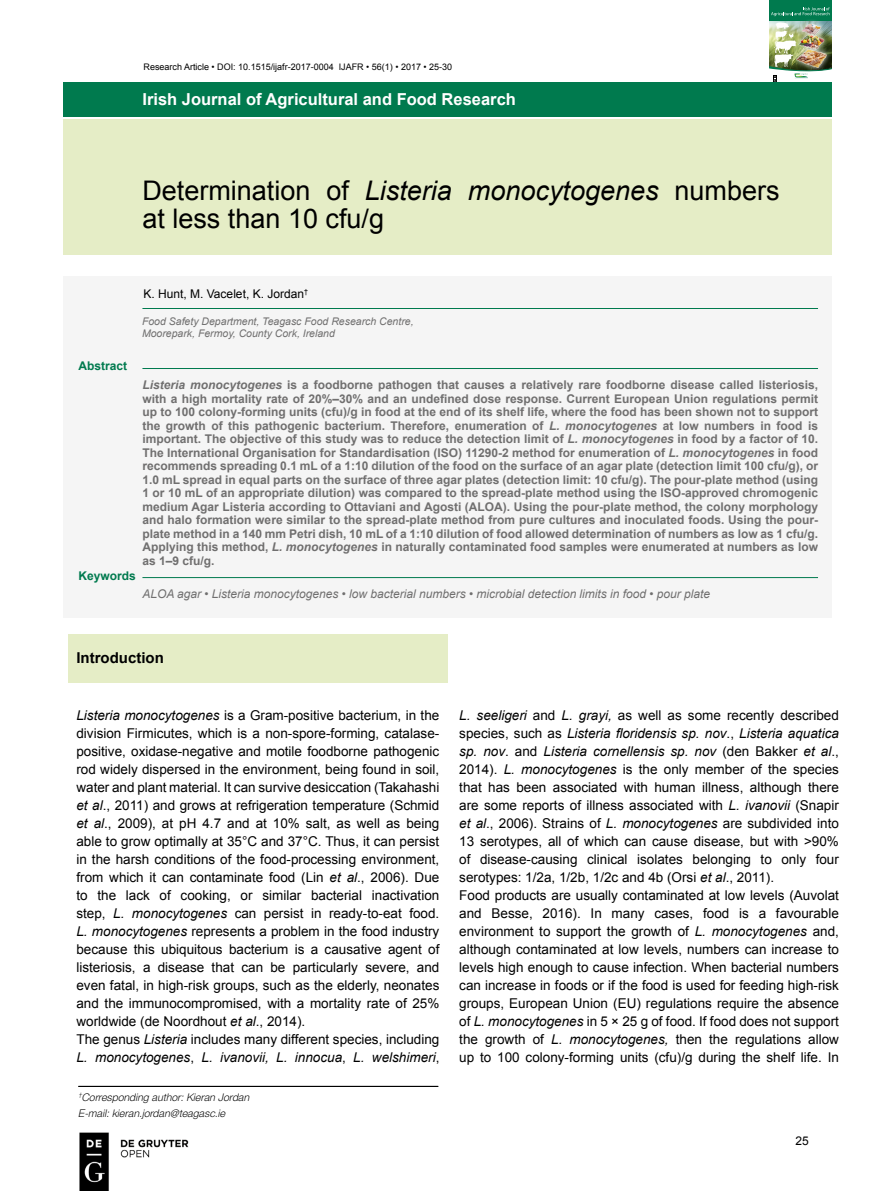
<style>
.page{position:relative;width:893px;height:1191px;background:#fff}
.page>*{position:absolute;margin:0;border:0;box-sizing:border-box;transform-origin:0 0}
.t1{font:27px/28.5px "Arial";color:#000}
.t2{font:700 16.5px "Arial";color:#fff}
.t3{font:700 15px "Arial";color:#000}
.t4{font:13.5px/18px "Arial";color:#000}
.t5{font:700 12px/13.5px "Arial";color:#706f6f;text-align:justify}
.t6{font:italic 12px "Arial";color:#706f6f}
.t7{font:12px "Arial";color:#000}
.t8{font:700 12px "Arial";color:#007a4e}
.t9{font:italic 10.5px/12px "Arial";color:#706f6f}
.t10{font:italic 10.5px/16.2px "Switzer EFN Light";color:#000}
.t11{font:9px "Arial";color:#000}
.s1{font-style:italic}
</style>
<div class="page">
<div style="left:63px;top:120px;width:769px;height:135px;background:#e5edc6"></div>
<div style="left:63px;top:276px;width:769px;height:341px;background:#f5f5f5"></div>
<div style="left:769px;top:0;width:63px;height:21px;background:#007a4e"></div>
<div style="left:791px;top:18px;width:41px;height:55px;background:#fff;opacity:.96"></div>
<img style="left:769px;top:22px;width:63px;height:60px">
<svg style="left:771px;top:7px;width:59px;height:9px"></svg>
<div style="left:63px;top:82px;width:769px;height:34px;background:#007a4e"></div>
<img style="left:79px;top:1132px;width:110px;height:59px">
<div style="left:68px;top:634px;width:380px;height:48px;background:#e5edc6"></div>
<hr style="left:142px;top:368px;width:676px;height:1px;background:#007a4e">
<hr style="left:142px;top:308px;width:676px;height:1px;background:#007a4e">
<hr style="left:142px;top:577px;width:676px;height:1px;background:#007a4e">
<hr style="left:78px;top:1086px;width:360px;height:1px;background:#000">
<p class="t11" style="left:144px;top:61px;width:310px">Research Article • DOI: 10.1515/ijafr-2017-0004 IJAFR • 56(1) • 2017 • 25-30</p>
<p class="t2" style="left:142px;top:89px;width:375px">Irish Journal of Agricultural and Food Research</p>
<h1 class="t1" style="left:142px;top:176px;width:639px">Determination of <span class="s1">Listeria monocytogenes</span> numbers at less than 10 cfu/g</h1>
<p class="t7" style="left:144px;top:286px;width:166px">K. Hunt, M. Vacelet, K. Jordan<sup>†</sup></p>
<p class="t8" style="left:79px;top:358px;width:50px">Abstract</p>
<p class="t9" style="left:142px;top:315px;width:273px">Food Safety Department, Teagasc Food Research Centre,<br>Moorepark, Fermoy, County Cork, Ireland</p>
<p class="t5" style="left:142px;top:378px;width:677px"><span class="s1">Listeria monocytogenes</span> is a foodborne pathogen that causes a relatively rare foodborne disease called listeriosis, with a high mortality rate of 20%–30% and an undefined dose response. Current European Union regulations permit up to 100 colony-forming units (cfu)/g in food at the end of its shelf life, where the food has been shown not to support the growth of this pathogenic bacterium. Therefore, enumeration of <span class="s1">L. monocytogenes</span> at low numbers in food is important. The objective of this study was to reduce the detection limit of <span class="s1">L. monocytogenes</span> in food by a factor of 10.<br>The International Organisation for Standardisation (ISO) 11290-2 method for enumeration of <span class="s1">L. monocytogenes</span> in food recommends spreading 0.1 mL of a 1:10 dilution of the food on the surface of an agar plate (detection limit 100 cfu/g), or 1.0 mL spread in equal parts on the surface of three agar plates (detection limit: 10 cfu/g). The pour-plate method (using 1 or 10 mL of an appropriate dilution) was compared to the spread-plate method using the ISO-approved chromogenic medium Agar Listeria according to Ottaviani and Agosti (ALOA). Using the pour-plate method, the colony morphology and halo formation were similar to the spread-plate method from pure cultures and inoculated foods. Using the pour&shy;plate method in a 140 mm Petri dish, 10 mL of a 1:10 dilution of food allowed determination of numbers as low as 1 cfu/g.<br>Applying this method, <span class="s1">L. monocytogenes</span> in naturally contaminated food samples were enumerated at numbers as low as 1–9 cfu/g.</p>
<p class="t8" style="left:79px;top:567px;width:59px">Keywords</p>
<p class="t6" style="left:142px;top:585px;width:569px">ALOA agar • Listeria monocytogenes • low bacterial numbers • microbial detection limits in food • pour plate</p>
<p class="t3" style="left:76px;top:647px;width:89px">Introduction</p>
<p class="t4" style="left:76px;top:706px;width:364px"><span class="s1">Listeria monocytogenes</span> is a Gram-positive bacterium, in the division Firmicutes, which is a non-spore-forming, catalase&shy;positive, oxidase-negative and motile foodborne pathogenic rod widely dispersed in the environment, being found in soil, water and plant material. It can survive desiccation (Takahashi <span class="s1">et al</span>., 2011) and grows at refrigeration temperature (Schmid <span class="s1">et al</span>., 2009), at pH 4.7 and at 10% salt, as well as being able to grow optimally at 35°C and 37°C. Thus, it can persist in the harsh conditions of the food-processing environment, from which it can contaminate food (Lin <span class="s1">et al</span>., 2006). Due to the lack of cooking, or similar bacterial inactivation step, <span class="s1">L. monocytogenes</span> can persist in ready-to-eat food.<br><span class="s1">L. monocytogenes</span> represents a problem in the food industry because this ubiquitous bacterium is a causative agent of listeriosis, a disease that can be particularly severe, and even fatal, in high-risk groups, such as the elderly, neonates and the immunocompromised, with a mortality rate of 25% worldwide (de Noordhout <span class="s1">et al</span>., 2014).<br>The genus <span class="s1">Listeria</span> includes many different species, including <span class="s1">L. monocytogenes</span>, <span class="s1">L. ivanovii, L. innocua</span>, <span class="s1">L. welshimeri</span>,</p>
<p class="t10" style="left:79px;top:1088px;width:173px"><sup>†</sup>Corresponding author: Kieran Jordan<br>E-mail: kieran.jordan@teagasc.ie</p>
<p class="t4" style="left:459px;top:706px;width:381px"><span class="s1">L. seeligeri</span> and <span class="s1">L. grayi,</span> as well as some recently described species, such as <span class="s1">Listeria floridensis sp. nov</span>., <span class="s1">Listeria aquatica sp. nov</span>. and <span class="s1">Listeria cornellensis sp. nov</span> (den Bakker <span class="s1">et al</span>., 2014). <span class="s1">L. monocytogenes</span> is the only member of the species that has been associated with human illness, although there are some reports of illness associated with <span class="s1">L. ivanovii</span> (Snapir <span class="s1">et al</span>., 2006). Strains of <span class="s1">L. monocytogenes</span> are subdivided into 13 serotypes, all of which can cause disease, but with &gt;90% of disease-causing clinical isolates belonging to only four serotypes: 1/2a, 1/2b, 1/2c and 4b (Orsi <span class="s1">et al</span>., 2011).<br>Food products are usually contaminated at low levels (Auvolat and Besse, 2016). In many cases, food is a favourable environment to support the growth of <span class="s1">L. monocytogenes</span> and, although contaminated at low levels, numbers can increase to levels high enough to cause infection. When bacterial numbers can increase in foods or if the food is used for feeding high-risk groups, European Union (EU) regulations require the absence of <span class="s1">L. monocytogenes</span> in 5 × 25 g of food. If food does not support the growth of <span class="s1">L. monocytogenes,</span> then the regulations allow up to 100 colony-forming units (cfu)/g during the shelf life. In</p>
<p class="t7" style="left:795px;top:1133px;width:15px">25</p>
</div>
